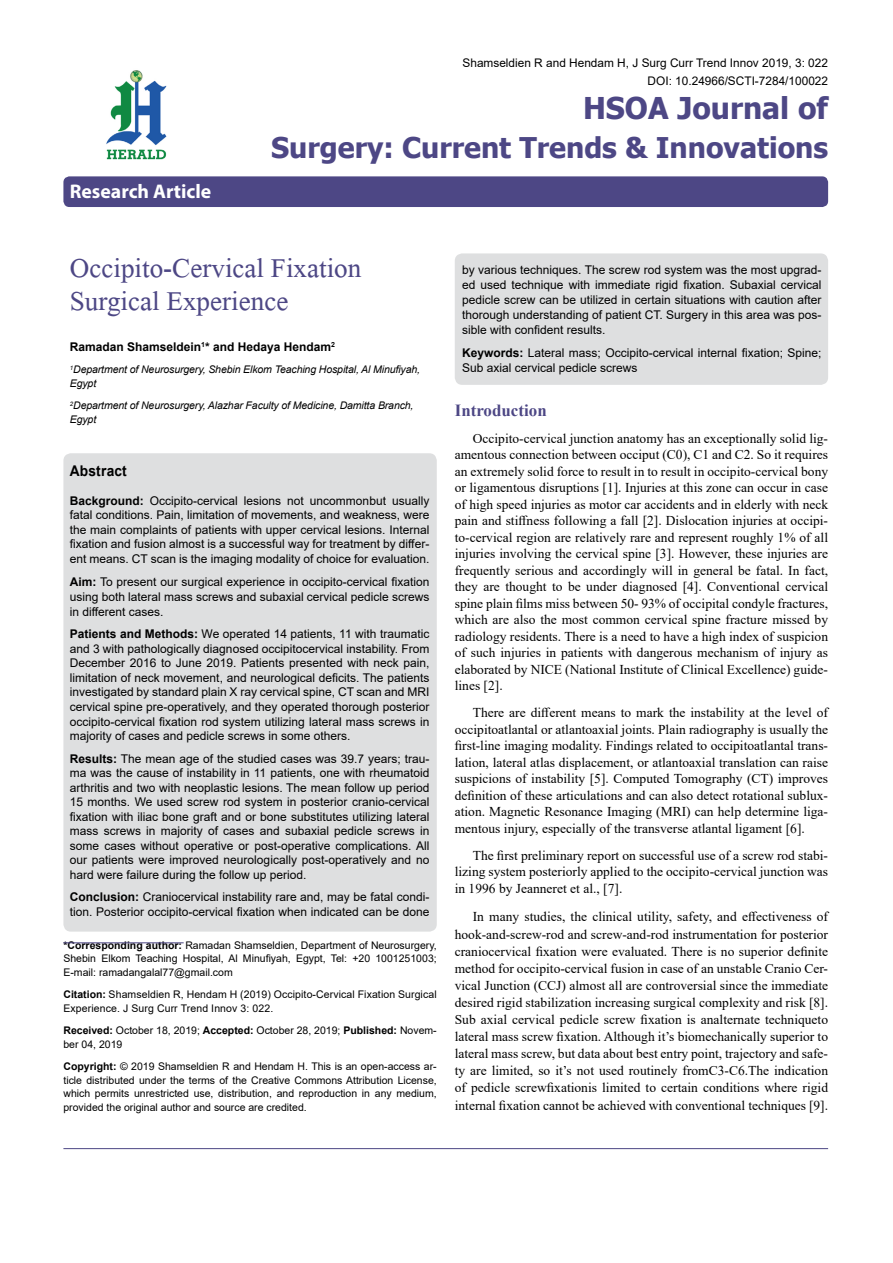
<style>
.page{position:relative;width:893px;height:1263px;background:#fff}
.page>*{position:absolute;margin:0;border:0;box-sizing:border-box;transform-origin:0 0}
.t1{font:40.5px/33px "Microsoft Himalaya";color:#4d4785}
.t2{font:700 30px "Tahoma";color:#4d4785}
.t3{font:700 28.5px "Tahoma";color:#4d4785}
.t4{font:700 19.8px "Myriad Hebrew";color:#fff}
.t5{font:700 16.95px "Times New Roman";color:#4d4785}
.t6{font:700 14.85px "Arial";letter-spacing:.015em;color:#000;scale:.93 1}
.t7{font:13.5px/16.5px "Times New Roman";color:#000;text-align:justify}
.t8{font:12px/14.5px "Arial";color:#000;text-align:justify}
.t9{font:700 12px "Arial";color:#000}
.t10{font:11.85px/18px "Arial";color:#000;text-align:right}
.t11{font:10.5px/13.5px "Arial";color:#000;text-align:justify}
.t12{font:italic 10.5px/13.5px "Arial";letter-spacing:-.01em;color:#000}
.s1{font-weight:700}
</style>
<div class="page">
<div style="left:63px;top:176px;width:765px;height:31px;background:#4d4785;border-radius:6px"></div>
<hr style="left:63px;top:942px;width:121px;height:1px;background:#4d4785">
<img style="left:106px;top:70px;width:61px;height:90px">
<hr style="left:63px;top:1148px;width:765px;height:1px;background:#4d4785">
<div style="left:63px;top:453px;width:374px;height:479px;background:#dedfe0;border-radius:8px"></div>
<div style="left:455px;top:253px;width:373px;height:132px;background:#dedfe0;border-radius:8px"></div>
<h3 class="t4" style="left:70px;top:180px;width:143px">Research Article</h3>
<p class="t10" style="left:462px;top:54px;width:367px">Shamseldien R and Hendam H, J Surg Curr Trend Innov 2019, 3: 022<br>DOI: 10.24966/SCTI-7284/100022</p>
<h2 class="t2" style="left:583px;top:87px;width:247px">HSOA Journal of</h2>
<h3 class="t3" style="left:271px;top:127px;width:558px">Surgery: Current Trends &amp; Innovations</h3>
<h1 class="t1" style="left:70px;top:247px;width:293px">Occipito-Cervical Fixation<br>Surgical Experience</h1>
<p class="t9" style="left:70px;top:338px;width:267px">Ramadan Shamseldein<sup>1</sup>* and Hedaya Hendam<sup>2</sup></p>
<p class="t12" style="left:70px;top:363px;width:352px"><sup>1</sup>Department of Neurosurgery, Shebin Elkom Teaching Hospital, Al Minufiyah,<br>Egypt</p>
<p class="t12" style="left:70px;top:399px;width:345px"><sup>2</sup>Department of Neurosurgery, Alazhar Faculty of Medicine, Damitta Branch,<br>Egypt</p>
<p class="t6" style="left:70px;top:460px;width:63px">Abstract</p>
<p class="t8" style="left:70px;top:493px;width:361px"><span class="s1">Background:</span> Occipito-cervical lesions not uncommonbut usually fatal conditions. Pain, limitation of movements, and weakness, were the main complaints of patients with upper cervical lesions. Internal fixation and fusion almost is a successful way for treatment by differ&shy;ent means. CT scan is the imaging modality of choice for evaluation.</p>
<p class="t8" style="left:70px;top:574px;width:361px;line-height:15px"><span class="s1">Aim:</span> To present our surgical experience in occipito-cervical fixation using both lateral mass screws and subaxial cervical pedicle screws in different cases.</p>
<p class="t8" style="left:70px;top:627px;width:361px"><span class="s1">Patients and Methods:</span> We operated 14 patients, 11 with traumatic and 3 with pathologically diagnosed occipitocervical instability. From December 2016 to June 2019. Patients presented with neck pain, limitation of neck movement, and neurological deficits. The patients investigated by standard plain X ray cervical spine, CT scan and MRI cervical spine pre-operatively, and they operated thorough posterior occipito-cervical fixation rod system utilizing lateral mass screws in majority of cases and pedicle screws in some others.</p>
<p class="t8" style="left:70px;top:751px;width:361px"><span class="s1">Results:</span> The mean age of the studied cases was 39.7 years; trau&shy;ma was the cause of instability in 11 patients, one with rheumatoid arthritis and two with neoplastic lesions. The mean follow up period 15 months. We used screw rod system in posterior cranio-cervical fixation with iliac bone graft and or bone substitutes utilizing lateral mass screws in majority of cases and subaxial pedicle screws in some cases without operative or post-operative complications. All our patients were improved neurologically post-operatively and no hard were failure during the follow up period.</p>
<p class="t8" style="left:70px;top:890px;width:361px;line-height:15px"><span class="s1">Conclusion:</span> Craniocervical instability rare and, may be fatal condi&shy;tion. Posterior occipito-cervical fixation when indicated can be done</p>
<p class="t11" style="left:63px;top:938px;width:375px"><span class="s1">*Corresponding author:</span> Ramadan Shamseldien, Department of Neurosurgery, Shebin Elkom Teaching Hospital, Al Minufiyah, Egypt, Tel: +20 1001251003; E-mail: ramadangalal77@gmail.com</p>
<p class="t11" style="left:63px;top:987px;width:375px"><span class="s1">Citation:</span> Shamseldien R, Hendam H (2019) Occipito-Cervical Fixation Surgical<br>Experience. J Surg Curr Trend Innov 3: 022.</p>
<p class="t11" style="left:63px;top:1023px;width:375px"><span class="s1">Received:</span> October 18, 2019; <span class="s1">Accepted:</span> October 28, 2019; <span class="s1">Published:</span> Novem&shy;ber 04, 2019</p>
<p class="t11" style="left:63px;top:1059px;width:375px"><span class="s1">Copyright:</span> © 2019 Shamseldien R and Hendam H. This is an open-access ar&shy;ticle distributed under the terms of the Creative Commons Attribution License, which permits unrestricted use, distribution, and reproduction in any medium, provided the original author and source are credited.</p>
<p class="t8" style="left:462px;top:262px;width:361px;line-height:15px">by various techniques. The screw rod system was the most upgrad&shy;ed used technique with immediate rigid fixation. Subaxial cervical pedicle screw can be utilized in certain situations with caution after thorough understanding of patient CT. Surgery in this area was pos&shy;sible with confident results.</p>
<p class="t8" style="left:462px;top:345px;width:361px;line-height:15px"><span class="s1">Keywords:</span> Lateral mass; Occipito-cervical internal fixation; Spine;<br>Sub axial cervical pedicle screws</p>
<p class="t5" style="left:455px;top:398px;width:93px">Introduction</p>
<p class="t7" style="left:455px;top:430px;width:375px;text-indent:18px">Occipito-cervical junction anatomy has an exceptionally solid lig&shy;amentous connection between occiput (C0), C1 and C2. So it requires an extremely solid force to result in to result in occipito-cervical bony or ligamentous disruptions [1]. Injuries at this zone can occur in case of high speed injuries as motor car accidents and in elderly with neck pain and stiffness following a fall [2]. Dislocation injuries at occipi&shy;to-cervical region are relatively rare and represent roughly 1% of all injuries involving the cervical spine [3]. However, these injuries are frequently serious and accordingly will in general be fatal. In fact, they are thought to be under diagnosed [4]. Conventional cervical spine plain films miss between 50- 93% of occipital condyle fractures, which are also the most common cervical spine fracture missed by radiology residents. There is a need to have a high index of suspicion of such injuries in patients with dangerous mechanism of injury as elaborated by NICE (National Institute of Clinical Excellence) guide&shy;lines [2].</p>
<p class="t7" style="left:455px;top:704px;width:375px;text-indent:18px">There are different means to mark the instability at the level of occipitoatlantal or atlantoaxial joints. Plain radiography is usually the first-line imaging modality. Findings related to occipitoatlantal trans&shy;lation, lateral atlas displacement, or atlantoaxial translation can raise suspicions of instability [5]. Computed Tomography (CT) improves definition of these articulations and can also detect rotational sublux&shy;ation. Magnetic Resonance Imaging (MRI) can help determine liga&shy;mentous injury, especially of the transverse atlantal ligament [6].</p>
<p class="t7" style="left:455px;top:847px;width:375px;text-indent:18px">The first preliminary report on successful use of a screw rod stabi&shy;lizing system posteriorly applied to the occipito-cervical junction was in 1996 by Jeanneret et al., [7].</p>
<p class="t7" style="left:455px;top:908px;width:375px;line-height:17.1px;text-indent:18px">In many studies, the clinical utility, safety, and effectiveness of hook-and-screw-rod and screw-and-rod instrumentation for posterior craniocervical fixation were evaluated. There is no superior definite method for occipito-cervical fusion in case of an unstable Cranio Cer&shy;vical Junction (CCJ) almost all are controversial since the immediate desired rigid stabilization increasing surgical complexity and risk [8].<br>Sub axial cervical pedicle screw fixation is analternate techniqueto lateral mass screw fixation. Although it’s biomechanically superior to lateral mass screw, but data about best entry point, trajectory and safe&shy;ty are limited, so it’s not used routinely fromC3-C6.The indication of pedicle screwfixationis limited to certain conditions where rigid internal fixation cannot be achieved with conventional techniques [9].</p>
</div>
